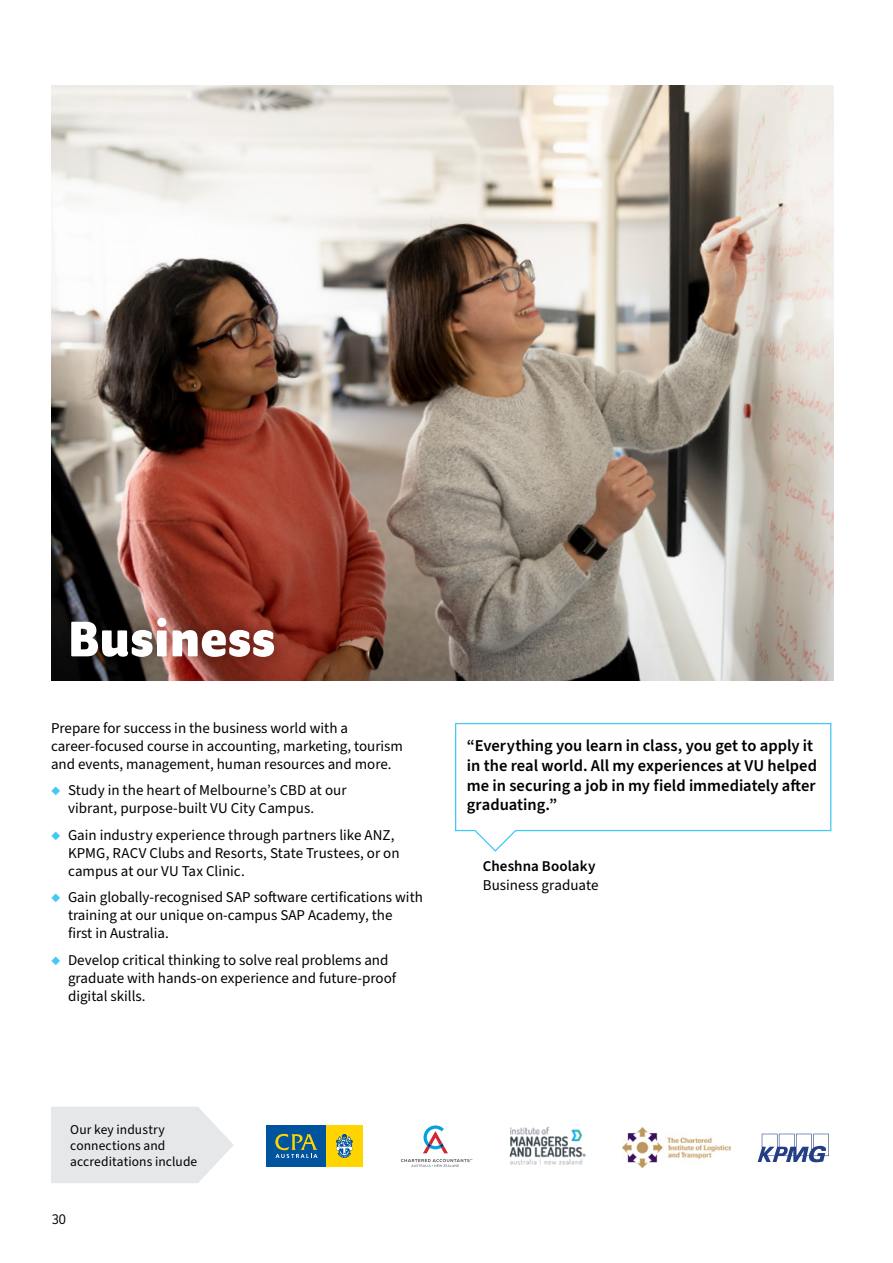
<style>
.page{position:relative;width:893px;height:1263px;background:#fff}
.page>*{position:absolute;margin:0;border:0;box-sizing:border-box;transform-origin:0 0}
.t1{font:700 54px "Program OT";letter-spacing:.01em;color:#fff}
.t2{font:600 16.5px/19.8px "Source Sans Pro";color:#000}
.t3{font:15px/18px "Source Sans Pro";color:#000}
.t4{font:600 15px "Source Sans Pro";letter-spacing:.005em;color:#000}
.t5{font:15px "Program OT";color:#000}
.t6{font:13.5px/16.2px "Source Sans Pro";letter-spacing:.005em;color:#000}
.s1{color:#44c8f5}
</style>
<div class="page">
<div style="left:266px;top:1125px;width:60px;height:42px;background:#00539d"></div>
<div style="left:326px;top:1125px;width:36px;height:42px;background:#ffd400"></div>
<svg style="left:336px;top:1134px;width:17px;height:24px"></svg>
<svg style="left:275px;top:1134px;width:42px;height:24px"></svg>
<svg style="left:423px;top:1125px;width:25px;height:28px"></svg>
<svg style="left:401px;top:1159px;width:71px;height:8px"></svg>
<img style="left:509px;top:1126px;width:77px;height:39px">
<img style="left:622px;top:1127px;width:108px;height:40px">
<img style="left:51px;top:85px;width:782px;height:595px">
<svg style="left:455px;top:722px;width:377px;height:130px"></svg>
<div style="left:62px;top:608px;width:221px;height:59px;background:#000;opacity:.25"></div>
<svg style="left:51px;top:1107px;width:182px;height:76px;background:#e8e9ea"></svg>
<svg style="left:758px;top:1134px;width:71px;height:28px"></svg>
<h1 class="t1" style="left:69px;top:608px;width:208px">Business</h1>
<p class="t3" style="left:51px;top:719px;width:353px">Prepare for success in the business world with a career-focused course in accounting, marketing, tourism and events, management, human resources and more.</p>
<p class="t3" style="left:68px;top:782px;width:280px;text-indent:-17px"><span class="s1">◆</span> Study in the heart of Melbourne’s CBD at our vibrant, purpose-built VU City Campus.</p>
<p class="t3" style="left:68px;top:826px;width:333px;text-indent:-17px"><span class="s1">◆</span> Gain industry experience through partners like ANZ,<br>KPMG, RACV Clubs and Resorts, State Trustees, or on campus at our VU Tax Clinic.</p>
<p class="t3" style="left:68px;top:889px;width:356px;text-indent:-17px"><span class="s1">◆</span> Gain globally-recognised SAP software certifications with training at our unique on-campus SAP Academy, the<br>first in Australia.</p>
<p class="t3" style="left:68px;top:951px;width:330px;text-indent:-17px"><span class="s1">◆</span> Develop critical thinking to solve real problems and graduate with hands-on experience and future-proof digital skills.</p>
<p class="t2" style="left:467px;top:736px;width:352px">“Everything you learn in class, you get to apply it in the real world. All my experiences at VU helped me in securing a job in my field immediately after graduating.”</p>
<p class="t4" style="left:483px;top:856px;width:114px">Cheshna Boolaky</p>
<p class="t3" style="left:483px;top:876px;width:117px">Business graduate</p>
<p class="t6" style="left:70px;top:1122px;width:129px">Our key industry connections and accreditations include</p>
<p class="t5" style="left:52px;top:1210px;width:15px">30</p>
</div>
